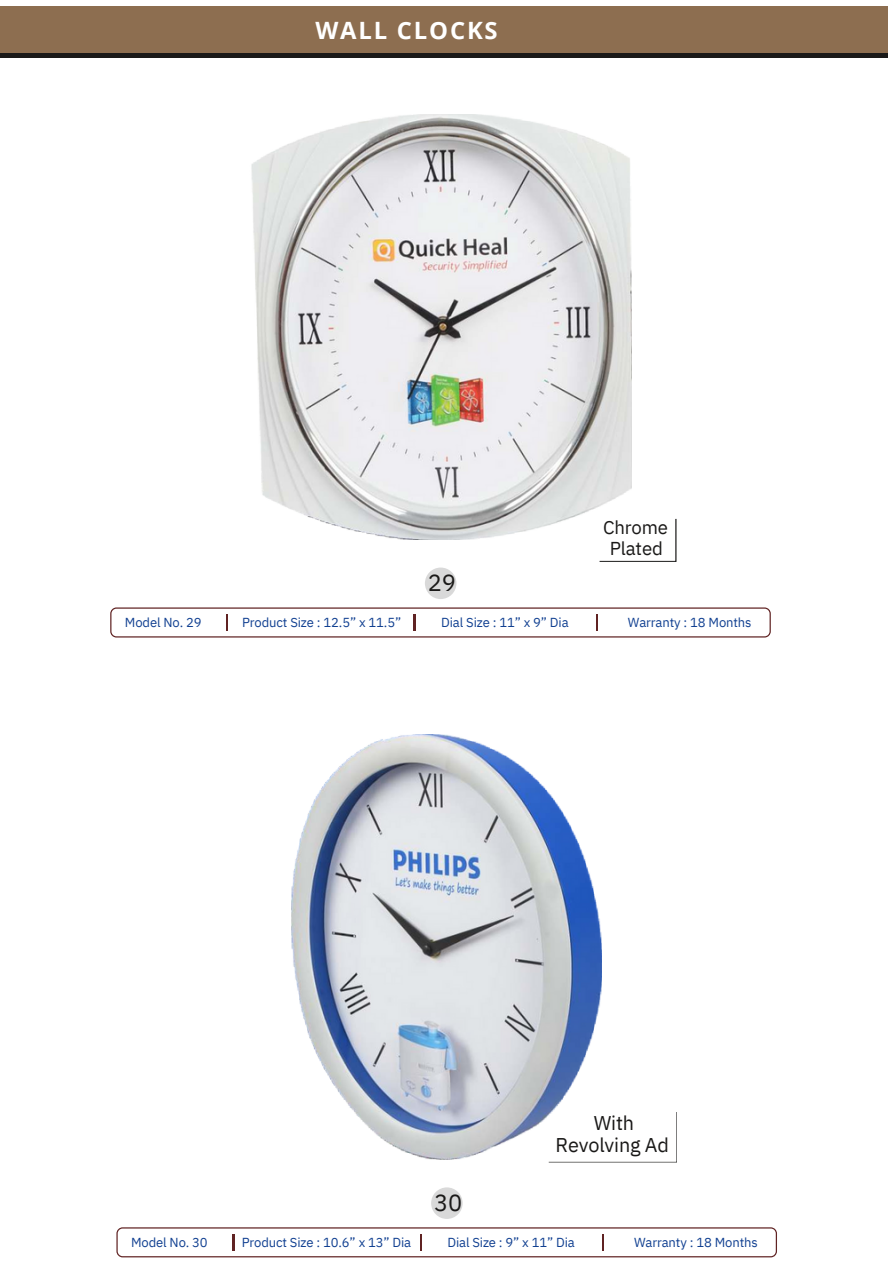
<style>
.page{position:relative;width:894px;height:1264px;background:#fff}
.page>*{position:absolute;margin:0;border:0;box-sizing:border-box;transform-origin:0 0}
.t1{font:700 23.85px "Open Sans";letter-spacing:.075em;color:#fff}
.t2{font:23.55px "IBM Plex Sans";color:#1a1918}
.t3{font:19.8px "IBM Plex Sans";letter-spacing:-.01em;color:#1a1918}
.t4{font:18.6px "IBM Plex Sans";letter-spacing:-.01em;color:#1a1918}
.t5{font:13.05px "IBM Plex Sans";letter-spacing:-.01em;color:#114091}
</style>
<div class="page">
<div style="left:0;top:53px;width:888px;height:5px;background:#1a1918"></div>
<div style="left:0;top:6px;width:893px;height:47px;background:#8d6e50"></div>
<div style="left:425px;top:567px;width:31px;height:32px;background:#d9d9d9;border-radius:50%"></div>
<svg style="left:110px;top:607px;width:660px;height:30px"></svg>
<img style="left:251px;top:114px;width:380px;height:425px">
<svg style="left:599px;top:519px;width:77px;height:42px"></svg>
<div style="left:431px;top:1187px;width:31px;height:31px;background:#d9d9d9;border-radius:50%"></div>
<img style="left:292px;top:734px;width:309px;height:425px">
<svg style="left:548px;top:1111px;width:128px;height:51px"></svg>
<svg style="left:116px;top:1227px;width:660px;height:30px"></svg>
<h1 class="t1" style="left:315px;top:13px;width:184px">WALL CLOCKS</h1>
<p class="t2" style="left:428px;top:567px;width:30px">29</p>
<p class="t4" style="left:603px;top:515px;width:66px">Chrome</p>
<p class="t4" style="left:609px;top:536px;width:54px">Plated</p>
<h2 class="t5" style="left:125px;top:613px;width:78px">Model No. 29</h2>
<p class="t5" style="left:242px;top:613px;width:160px">Product Size : 12.5” x 11.5”</p>
<h2 class="t5" style="left:441px;top:613px;width:129px">Dial Size : 11” x 9” Dia</h2>
<p class="t5" style="left:627px;top:613px;width:125px">Warranty : 18 Months</p>
<p class="t2" style="left:434px;top:1186px;width:30px">30</p>
<p class="t3" style="left:593px;top:1109px;width:42px">With</p>
<p class="t3" style="left:555px;top:1131px;width:115px">Revolving Ad</p>
<p class="t5" style="left:131px;top:1233px;width:78px">Model No. 30</p>
<p class="t5" style="left:242px;top:1233px;width:171px">Product Size : 10.6” x 13” Dia</p>
<h2 class="t5" style="left:447px;top:1233px;width:129px">Dial Size : 9” x 11” Dia</h2>
<h2 class="t5" style="left:634px;top:1233px;width:125px">Warranty : 18 Months</h2>
</div>
